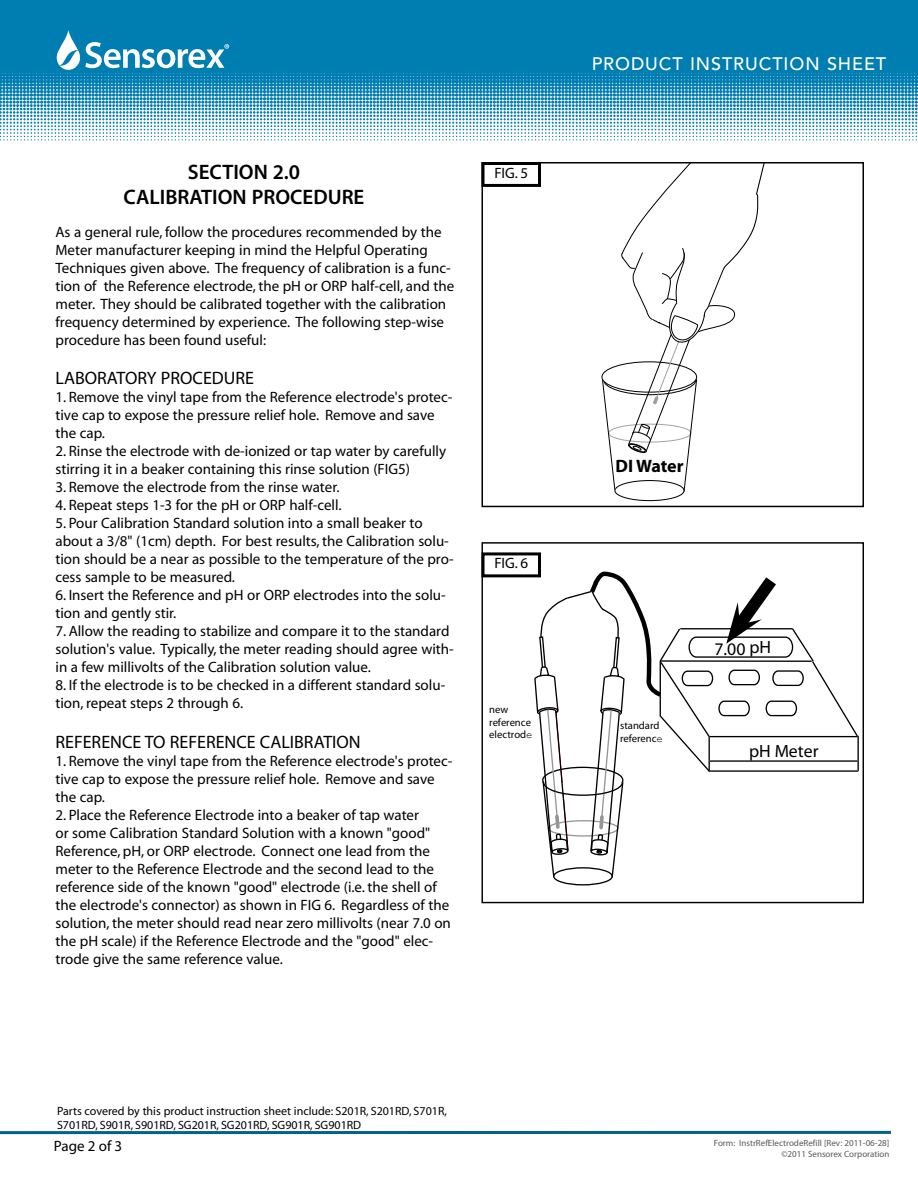
<style>
.page{position:relative;width:918px;height:1188px;background:#fff}
.page>*{position:absolute;margin:0;border:0;box-sizing:border-box;transform-origin:0 0}
.t1{font:600 21px/25.2px "Myriad Pro";color:#000;text-align:center}
.t2{font:18.9px "Myriad";letter-spacing:-.005em;color:#000}
.t3{font:18px "Myriad MM 400 600";color:#000}
.t4{font:500 18px "Avenir LT";letter-spacing:.05em;color:#fff}
.t5{font:700 18px "Myriad Pro";letter-spacing:-.005em;color:#000}
.t6{font:17.85px "Myriad Pro";color:#000}
.t7{font:15px/18px "Myriad MM 400 600";color:#000}
.t8{font:15px "Myriad Pro";color:#000}
.t9{font:12px/14.4px "Myriad MM 400 600";color:#000}
.t10{font:10.65px/12.8px "Myriad Pro";color:#000}
.t11{font:9px/10.8px "Myriad Pro";color:#58595b;text-align:right}
.s1{font-family:"Courier New"}
</style>
<div class="page">
<div style="left:615px;top:480px;width:69px;height:21px;border:1px solid #000;border-radius:50%"></div>
<svg style="left:602px;top:165px;width:163px;height:327px"></svg>
<div style="left:482px;top:162px;width:382px;height:345px;border:2px solid #000"></div>
<div style="left:482px;top:162px;width:59px;height:25px;border:3px solid #000"></div>
<svg style="left:554px;top:868px;width:58px;height:17px"></svg>
<div style="left:553px;top:867px;width:60px;height:19px;border:1px solid #000;border-radius:50%"></div>
<div style="left:481px;top:542px;width:383px;height:361px;border:1px solid #000"></div>
<div style="left:482px;top:552px;width:59px;height:25px;border:3px solid #000"></div>
<svg style="left:533px;top:564px;width:326px;height:314px"></svg>
<svg style="left:0;top:140px;width:917px;height:1px"></svg>
<div style="left:0;top:0;width:918px;height:70px;background:#007db1"></div>
<svg style="left:0;top:30px;width:918px;height:110px"></svg>
<hr style="left:0;top:1131px;width:891px;height:3px;background:#006388">
<div style="left:616px;top:454px;width:68px;height:23px;background:#fff"></div>
<h1 class="t1" style="left:124px;top:159px;width:242px">SECTION 2.0<br>CALIBRATION PROCEDURE</h1>
<p class="t7" style="left:56px;top:224px;width:400px">As a general rule, follow the procedures recommended by the Meter manufacturer keeping in mind the Helpful Operating Techniques given above. The frequency of calibration is a func&shy;tion of the Reference electrode, the pH or ORP half-cell, and the meter. They should be calibrated together with the calibration frequency determined by experience. The following step-wise procedure has been found useful:</p>
<p class="t3" style="left:56px;top:370px;width:200px">LABORATORY PROCEDURE</p>
<p class="t7" style="left:56px;top:389px;width:398px">1. Remove the vinyl tape from the Reference electrode's protec&shy;tive cap to expose the pressure relief hole. Remove and save the cap.</p>
<p class="t7" style="left:56px;top:443px;width:392px">2. Rinse the electrode with de-ionized or tap water by carefully stirring it in a beaker containing this rinse solution (FIG5)</p>
<p class="t7" style="left:56px;top:479px;width:286px">3. Remove the electrode from the rinse water.</p>
<p class="t7" style="left:56px;top:497px;width:288px">4. Repeat steps 1-3 for the pH or ORP half-cell.</p>
<p class="t7" style="left:56px;top:515px;width:400px">5. Pour Calibration Standard solution into a small beaker to about a 3/8" (1cm) depth. For best results, the Calibration solu&shy;tion should be a near as possible to the temperature of the pro&shy;cess sample to be measured.</p>
<p class="t7" style="left:56px;top:587px;width:392px">6. Insert the Reference and pH or ORP electrodes into the solu&shy;tion and gently stir.</p>
<p class="t7" style="left:56px;top:623px;width:400px">7. Allow the reading to stabilize and compare it to the standard solution's value. Typically, the meter reading should agree with&shy;in a few millivolts of the Calibration solution value.</p>
<p class="t7" style="left:56px;top:677px;width:391px">8. If the electrode is to be checked in a different standard solu&shy;tion, repeat steps 2 through 6.</p>
<p class="t3" style="left:56px;top:733px;width:307px">REFERENCE TO REFERENCE CALIBRATION</p>
<p class="t7" style="left:56px;top:753px;width:398px">1. Remove the vinyl tape from the Reference electrode's protec&shy;tive cap to expose the pressure relief hole. Remove and save the cap.</p>
<p class="t7" style="left:56px;top:807px;width:397px">2. Place the Reference Electrode into a beaker of tap water<br>or some Calibration Standard Solution with a known "good" Reference, pH, or ORP electrode. Connect one lead from the meter to the Reference Electrode and the second lead to the reference side of the known "good" electrode (i.e. the shell of the electrode's connector) as shown in FIG 6. Regardless of the solution, the meter should read near zero millivolts (near 7.0 on the pH scale) if the Reference Electrode and the "good" elec&shy;trode give the same reference value.</p>
<p class="t7" style="left:494px;top:164px;width:35px">FIG. 5</p>
<p class="t7" style="left:494px;top:555px;width:35px">FIG. 6</p>
<p class="t10" style="left:489px;top:703px;width:45px">new reference electrod<span class="s1">e</span></p>
<p class="t9" style="left:57px;top:1104px;width:391px">Parts covered by this product instruction sheet include: S201R, S201RD, S701R,<br>S701RD, S901R, S901RD, SG201R, SG201RD, SG901R, SG901RD</p>
<p class="t4" style="left:592px;top:54px;width:144px">PRODUCT INSTRUCT</p>
<p class="t4" style="left:784px;top:54px;width:104px">ION SHEET</p>
<p class="t5" style="left:616px;top:454px;width:70px">DI Water</p>
<p class="t2" style="left:618px;top:460px;width:67px">DI water</p>
<p class="t10" style="left:620px;top:719px;width:44px">standard referenc<span class="s1">e</span></p>
<p class="t6" style="left:714px;top:638px;width:58px">7.00 pH</p>
<p class="t6" style="left:749px;top:740px;width:71px">pH Meter</p>
<p class="t8" style="left:54px;top:1136px;width:70px">Page 2 of 3</p>
<p class="t11" style="left:714px;top:1138px;width:177px">Form: InstrRefElectrodeRefill [Rev: 2011-06-28] ©2011 Sensorex Corporation</p>
</div>
